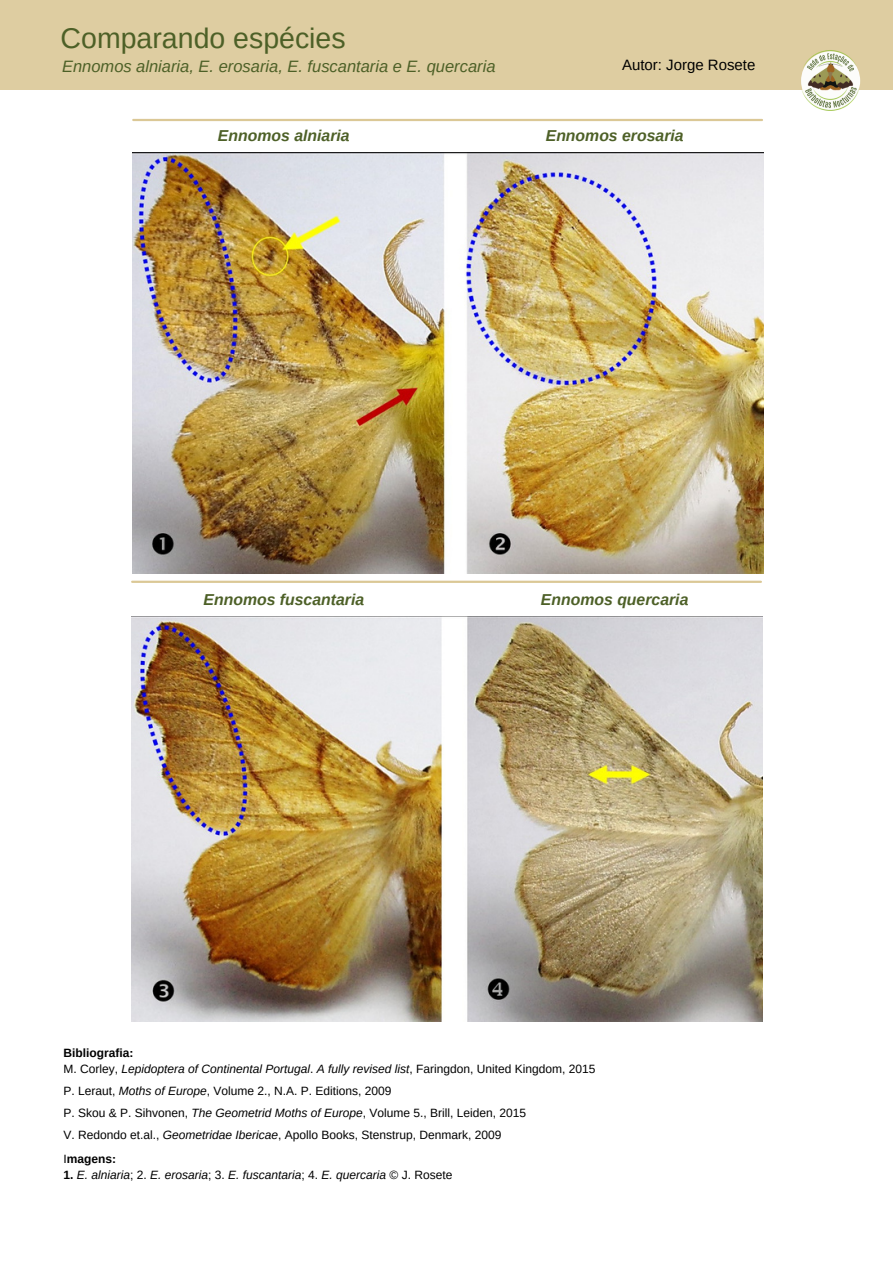
<style>
.page{position:relative;width:893px;height:1264px;background:#fff}
.page>*{position:absolute;margin:0;border:0;box-sizing:border-box;transform-origin:0 0}
.t1{font:28.5px "Arimo";color:#4d6027}
.t2{font:italic 16.5px "Arimo";color:#4d6027}
.t3{font:italic 700 15.75px "Arimo";color:#4d6027}
.t4{font:15px "Arimo";color:#000}
.t5{font:12px "Arimo";color:#000}
.t6{font:italic 12px "Arimo";color:#000}
.t7{font:700 12px "Arimo";color:#000}
.s1{font-style:normal}
.s2{font-style:italic}
.s3{font-weight:400}
.s4{font-weight:700;font-style:normal}
</style>
<div class="page">
<div style="left:0;top:0;width:892px;height:90px;background:#decda1"></div>
<img style="left:801px;top:50px;width:60px;height:61px">
<img style="left:132px;top:153px;width:631px;height:420px">
<img style="left:131px;top:616px;width:631px;height:405px">
<hr style="left:133px;top:119px;width:629px;height:2px;background:#dbc896">
<hr style="left:132px;top:580px;width:628px;height:3px;background:#dbc896">
<p class="t1" style="left:61px;top:22px;width:286px">Comparando espécies</p>
<p class="t2" style="left:62px;top:57px;width:435px">Ennomos alniaria, E. erosaria, E. fuscantaria e E. quercaria</p>
<p class="t4" style="left:622px;top:56px;width:135px">Autor: Jorge Rosete</p>
<p class="t3" style="left:218px;top:127px;width:133px">Ennomos alniaria</p>
<p class="t3" style="left:545px;top:127px;width:139px">Ennomos erosaria</p>
<p class="t3" style="left:203px;top:590px;width:162px">Ennomos fuscantaria</p>
<p class="t3" style="left:541px;top:590px;width:149px">Ennomos quercaria</p>
<p class="t7" style="left:64px;top:1045px;width:71px">Bibliografia:</p>
<p class="t6" style="left:64px;top:1061px;width:533px"><span class="s1">M. Corley,</span> Lepidoptera of Continental Portugal<span class="s1">.</span> A fully revised list<span class="s1">, Faringdon, United Kingdom, 2015</span></p>
<p class="t5" style="left:64px;top:1083px;width:329px">P. Leraut, <span class="s2">Moths of Europe</span>, Volume 2., N.A. P. Editions, 2009</p>
<p class="t5" style="left:64px;top:1105px;width:464px">P. Skou &amp; P. Sihvonen, <span class="s2">The Geometrid Moths of Europe</span>, Volume 5., Brill, Leiden, 2015</p>
<p class="t5" style="left:64px;top:1127px;width:439px">V. Redondo et.al., <span class="s2">Geometridae Ibericae</span>, Apollo Books, Stenstrup, Denmark, 2009</p>
<p class="t7" style="left:64px;top:1151px;width:54px"><span class="s3">I</span>magens:</p>
<p class="t6" style="left:64px;top:1167px;width:390px"><span class="s4">1.</span> E. alniaria<span class="s1">; 2.</span> E. erosaria<span class="s1">; 3.</span> E. fuscantaria<span class="s1">; 4.</span> E. quercaria <span class="s1">© J. Rosete</span></p>
</div>
